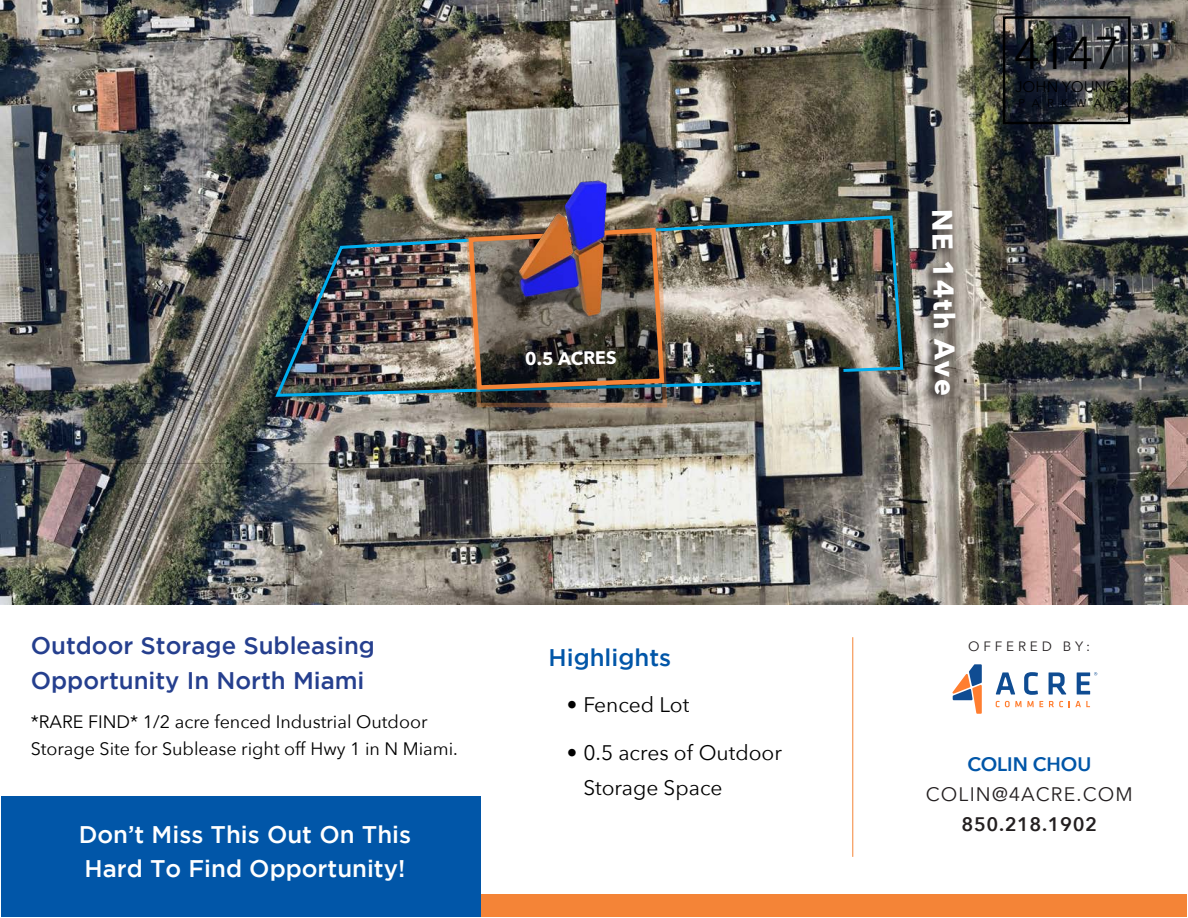
<style>
.page{position:relative;width:1188px;height:918px;background:#fff}
.page>*{position:absolute;margin:0;border:0;box-sizing:border-box;transform-origin:0 0}
.t1{font:46.05px "Avenir Next";color:#000}
.t2{font:700 28.5px "Avenir Next";color:#fff}
.t3{font:500 24px/34.5px "Gotham";color:#253f8e}
.t4{font:500 24px/34.5px "Gotham";color:#fff}
.t5{font:500 24px "Gotham";color:#0156a8}
.t6{font:21px/34.5px "Avenir Next";color:#000}
.t7{font:19.5px "Avenir Next";letter-spacing:.06em;color:#231f20}
.t8{font:600 19.5px "Avenir Next";letter-spacing:.03em;color:#231f20}
.t9{font:600 19.5px "Avenir Next";color:#0156a8}
.t10{font:18px/27px "Avenir Next";color:#000}
.t11{font:700 18px "Avenir Next";color:#fff}
.t12{font:15.3px "Avenir Next";color:#000}
.t13{font:13.5px "Avenir Next";letter-spacing:.28em;color:#231f20}
.t14{font:11.25px "Avenir Next";letter-spacing:.645em;color:#000}
</style>
<div class="page">
<img style="left:0;top:0;width:1188px;height:604px">
<svg style="left:996px;top:672px;width:19px;height:23px"></svg>
<svg style="left:1024px;top:672px;width:14px;height:23px"></svg>
<svg style="left:1049px;top:672px;width:17px;height:23px"></svg>
<svg style="left:953px;top:664px;width:29px;height:50px"></svg>
<svg style="left:1077px;top:672px;width:20px;height:23px"></svg>
<svg style="left:996px;top:701px;width:47px;height:6px"></svg>
<svg style="left:1049px;top:701px;width:14px;height:6px"></svg>
<svg style="left:1069px;top:701px;width:21px;height:6px"></svg>
<hr style="left:852px;top:637px;width:1px;height:220px;background:#f48437">
<svg style="left:919px;top:207px;width:39px;height:199px;background:#76716e"></svg>
<div style="left:1003px;top:16px;width:128px;height:108px;border:2px solid #000"></div>
<div style="left:1px;top:796px;width:480px;height:121px;background:#0156a8"></div>
<img style="left:273px;top:214px;width:632px;height:184px">
<img style="left:465px;top:225px;width:204px;height:184px">
<img style="left:459px;top:136px;width:158px;height:194px">
<div style="left:481px;top:895px;width:706px;height:22px;background:#f48437"></div>
<p class="t11" style="left:525px;top:343px;width:93px;rotate:-1deg">0.5 ACRES</p>
<p class="t3" style="left:31px;top:628px;width:346px">Outdoor Storage Subleasing<br>Opportunity In North Miami</p>
<p class="t10" style="left:31px;top:708px;width:429px">*RARE FIND* 1/2 acre fenced Industrial Outdoor<br>Storage Site for Sublease right off Hwy 1 in N Miami.</p>
<p class="t4" style="left:79px;top:816px;width:334px">Don’t Miss This Out On This<br>Hard To Find Opportunity!</p>
<p class="t5" style="left:549px;top:644px;width:124px">Highlights</p>
<p class="t6" style="left:567px;top:687px;width:124px">• Fenced Lot</p>
<p class="t6" style="left:583px;top:735px;width:200px;text-indent:-16px">• 0.5 acres of Outdoor<br>Storage Space</p>
<p class="t2" style="left:967px;top:208px;width:188px;rotate:89deg">NE 14th Ave</p>
<p class="t1" style="left:1013px;top:14px;width:108px">4147</p>
<p class="t12" style="left:1015px;top:74px;width:105px">JOHN YOUNG</p>
<p class="t14" style="left:1019px;top:94px;width:98px">PARKWAY</p>
<p class="t13" style="left:968px;top:635px;width:124px">OFFERED BY:</p>
<p class="t9" style="left:967px;top:748px;width:125px">COLIN CHOU</p>
<p class="t7" style="left:926px;top:778px;width:208px">COLIN@4ACRE.COM</p>
<p class="t8" style="left:962px;top:808px;width:137px">850.218.1902</p>
</div>
